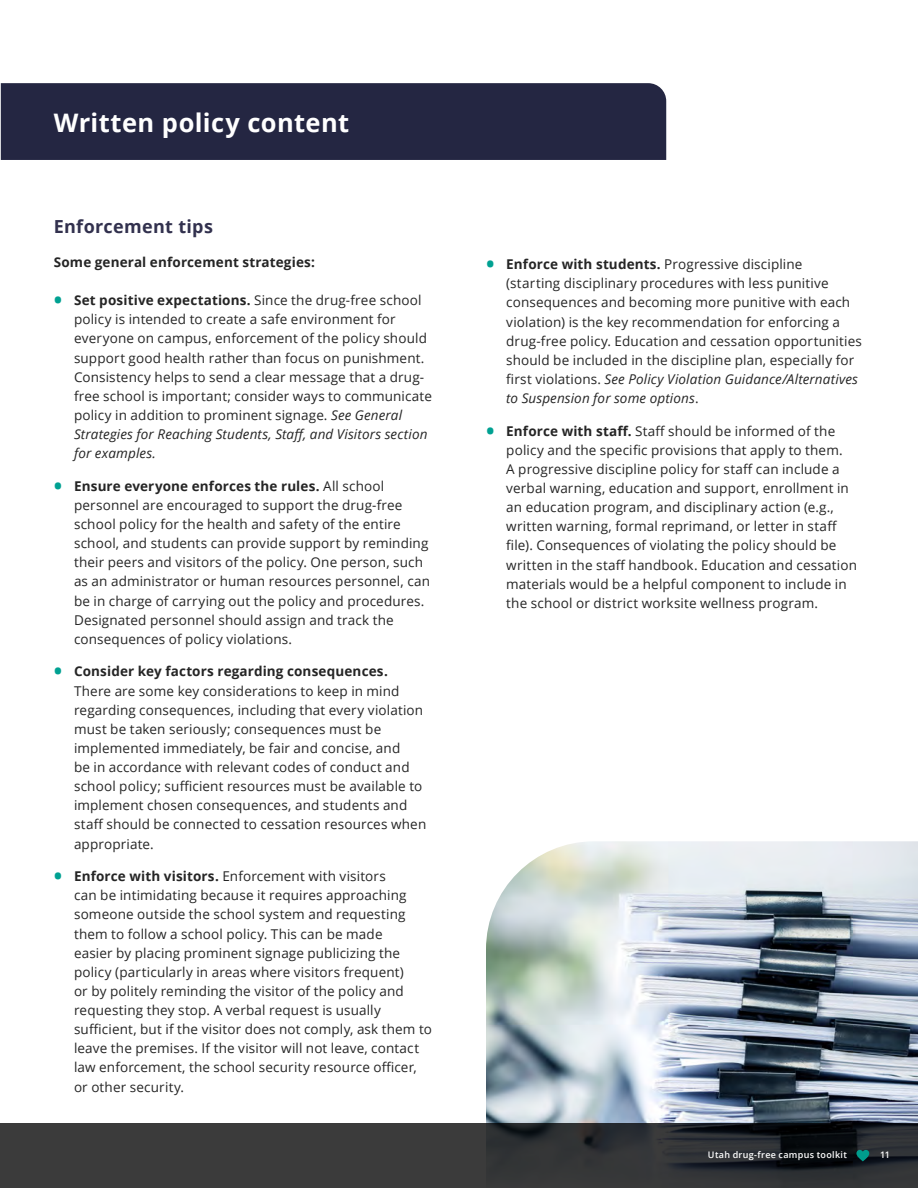
<style>
.page{position:relative;width:918px;height:1188px;background:#fff}
.page>*{position:absolute;margin:0;border:0;box-sizing:border-box;transform-origin:0 0}
.t1{font:700 25.5px "Open Sans";letter-spacing:.015em;color:#fff}
.t2{font:700 18px "Open Sans";letter-spacing:.015em;color:#32314e}
.t3{font:13.5px/19.2px "Open Sans";letter-spacing:.01em;color:#252525}
.t4{font:700 13.5px "Open Sans";letter-spacing:.01em;color:#252525}
.t5{font:600 9px "Open Sans";letter-spacing:.035em;color:#fff}
.s1{font-weight:700;font-size:22.5px;color:#00a192}
.s2{font-weight:700}
.s3{font-style:italic}
</style>
<div class="page">
<div style="left:1px;top:83px;width:665px;height:77px;background:#242642"></div>
<img style="left:486px;top:841px;width:432px;height:282px">
<svg style="left:0;top:1123px;width:918px;height:65px;background:#323334"></svg>
<svg style="left:856px;top:1150px;width:13px;height:11px"></svg>
<h1 class="t1" style="left:54px;top:104px;width:297px">Written policy content</h1>
<h2 class="t2" style="left:54px;top:214px;width:161px">Enforcement tips</h2>
<p class="t4" style="left:54px;top:253px;width:263px">Some general enforcement strategies:</p>
<p class="t3" style="left:74px;top:290px;width:359px;text-indent:-20px"><span class="s1">•</span> <span class="s2">Set positive expectations.</span> Since the drug-free school policy is intended to create a safe environment for everyone on campus, enforcement of the policy should support good health rather than focus on punishment.<br>Consistency helps to send a clear message that a drug&shy;free school is important; consider ways to communicate policy in addition to prominent signage. <span class="s3">See General Strategies for Reaching Students, Staff, and Visitors section for examples.</span></p>
<p class="t3" style="left:74px;top:476px;width:357px;text-indent:-20px"><span class="s1">•</span> <span class="s2">Ensure everyone enforces the rules.</span> All school personnel are encouraged to support the drug-free school policy for the health and safety of the entire school, and students can provide support by reminding their peers and visitors of the policy. One person, such as an administrator or human resources personnel, can be in charge of carrying out the policy and procedures.<br>Designated personnel should assign and track the consequences of policy violations.</p>
<p class="t3" style="left:74px;top:662px;width:354px;text-indent:-20px"><span class="s1">•</span> <span class="s2">Consider key factors regarding consequences.<br></span>There are some key considerations to keep in mind regarding consequences, including that every violation must be taken seriously; consequences must be implemented immediately, be fair and concise, and<br>be in accordance with relevant codes of conduct and school policy; sufficient resources must be available to implement chosen consequences, and students and staff should be connected to cessation resources when appropriate.</p>
<p class="t3" style="left:74px;top:866px;width:359px;text-indent:-20px"><span class="s1">•</span> <span class="s2">Enforce with visitors.</span> Enforcement with visitors<br>can be intimidating because it requires approaching someone outside the school system and requesting them to follow a school policy. This can be made<br>easier by placing prominent signage publicizing the policy (particularly in areas where visitors frequent)<br>or by politely reminding the visitor of the policy and requesting they stop. A verbal request is usually sufficient, but if the visitor does not comply, ask them to leave the premises. If the visitor will not leave, contact law enforcement, the school security resource officer, or other security.</p>
<p class="t3" style="left:506px;top:254px;width:357px;text-indent:-20px"><span class="s1">•</span> <span class="s2">Enforce with students.</span> Progressive discipline<br>(starting disciplinary procedures with less punitive consequences and becoming more punitive with each violation) is the key recommendation for enforcing a drug-free policy. Education and cessation opportunities should be included in the discipline plan, especially for first violations. <span class="s3">See Policy Violation Guidance/Alternatives to Suspension for some options</span>.</p>
<p class="t3" style="left:506px;top:421px;width:352px;text-indent:-20px"><span class="s1">•</span> <span class="s2">Enforce with staff.</span> Staff should be informed of the policy and the specific provisions that apply to them.<br>A progressive discipline policy for staff can include a verbal warning, education and support, enrollment in an education program, and disciplinary action (e.g., written warning, formal reprimand, or letter in staff file). Consequences of violating the policy should be written in the staff handbook. Education and cessation materials would be a helpful component to include in the school or district worksite wellness program.</p>
<p class="t5" style="left:708px;top:1148px;width:141px">Utah drug-free campus toolkit</p>
<p class="t5" style="left:880px;top:1148px;width:12px">11</p>
</div>
